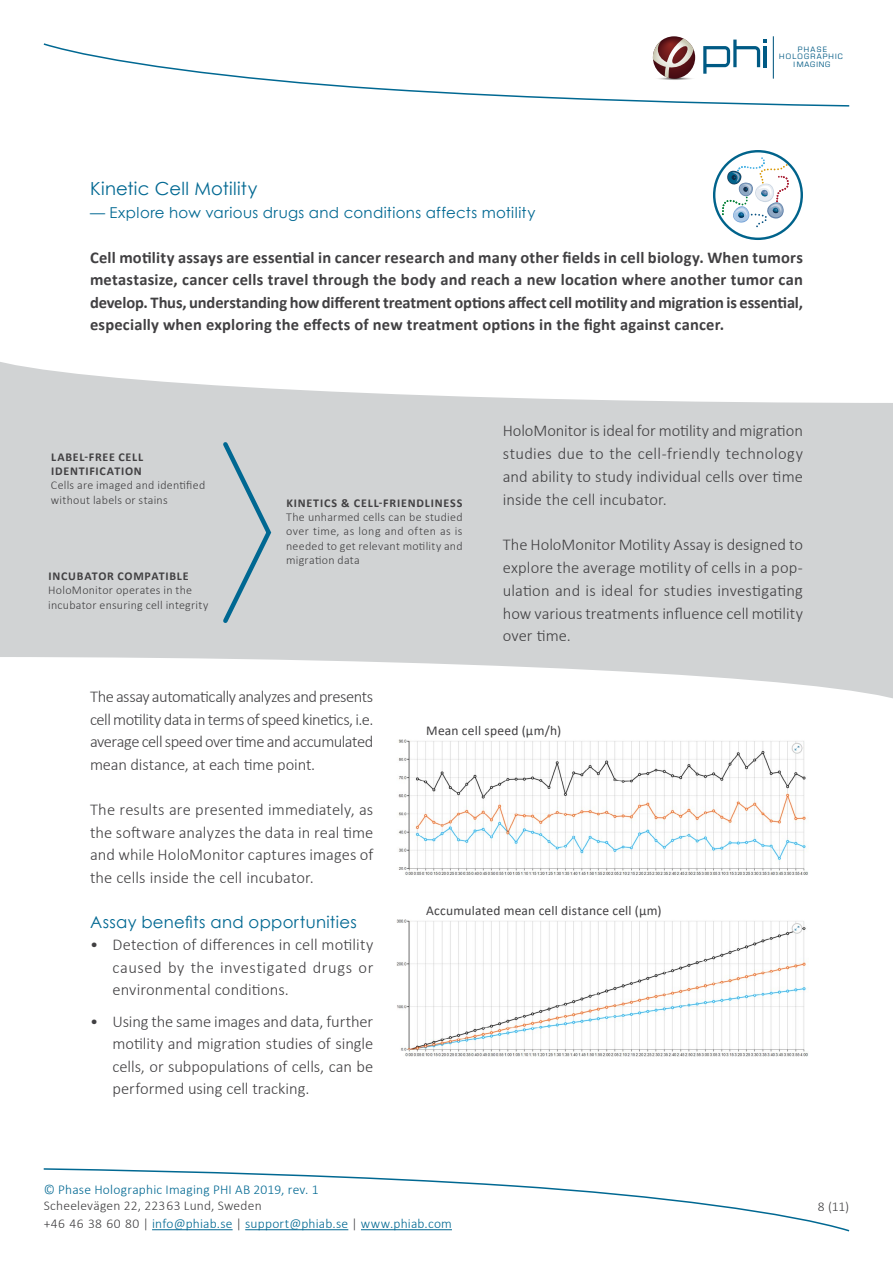
<style>
.page{position:relative;width:893px;height:1263px;background:#fff}
.page>*{position:absolute;margin:0;border:0;box-sizing:border-box;transform-origin:0 0}
.t1{font:18px "Century Gothic";letter-spacing:.015em;color:#006892}
.t2{font:300 16.5px/22.5px "Calibri";letter-spacing:.005em;color:#414042;text-align:justify}
.t3{font:700 16.5px/22.5px "Calibri";letter-spacing:.01em;color:#414042;text-align:justify}
.t4{font:16.5px "Century Gothic";letter-spacing:.015em;color:#006892}
.t5{font:15px "Century Gothic";letter-spacing:.025em;color:#006892}
.t6{font:300 13.5px/18px "Calibri";letter-spacing:.015em;color:#414042}
.t7{font:13.5px "Calibri";letter-spacing:.015em;color:#414042}
.t8{font:300 13.5px "Calibri";letter-spacing:.015em;color:#006892}
.t9{font:300 12px/14.4px "Calibri";letter-spacing:.02em;color:#414042}
.t10{font:700 12px/14.4px "Calibri";letter-spacing:.065em;color:#414042}
.t11{font:8.1px/7.8px "Eurostile";letter-spacing:.15em;color:#005a84;text-align:center}
.s1{color:#006892}
</style>
<div class="page">
<svg style="left:43px;top:42px;width:807px;height:65px"></svg>
<svg style="left:703px;top:40px;width:64px;height:34px"></svg>
<svg style="left:653px;top:36px;width:42px;height:43px"></svg>
<svg style="left:652px;top:39px;width:45px;height:42px"></svg>
<hr style="left:773px;top:36px;width:1px;height:43px;background:#005a84">
<svg style="left:43px;top:1168px;width:807px;height:64px"></svg>
<hr style="left:152px;top:1229px;width:81px;height:1px;background:#006892">
<hr style="left:245px;top:1229px;width:103px;height:1px;background:#006892">
<hr style="left:361px;top:1229px;width:91px;height:1px;background:#006892">
<svg style="left:0;top:362px;width:893px;height:337px;fill:#d1d3d4"></svg>
<svg style="left:713px;top:150px;width:90px;height:90px"></svg>
<div style="left:715px;top:152px;width:85px;height:86px;background:#fff;border-radius:50%"></div>
<svg style="left:722px;top:157px;width:67px;height:70px"></svg>
<svg style="left:219px;top:438px;width:55px;height:189px;background:#bec9ce"></svg>
<img style="left:398px;top:739px;width:410px;height:136px">
<img style="left:396px;top:920px;width:412px;height:137px">
<p class="t11" style="left:779px;top:45px;width:65px">PHASE<br>HOLOGRAPHIC<br>IMAGING</p>
<p class="t1" style="left:90px;top:176px;width:169px">Kinetic Cell Motility</p>
<p class="t5" style="left:90px;top:202px;width:447px">— Explore how various drugs and conditions affects motility</p>
<p class="t3" style="left:90px;top:246px;width:714px">Cell motility assays are essential in cancer research and many other fields in cell biology. When tumors metastasize, cancer cells travel through the body and reach a new location where another tumor can develop. Thus, understanding how different treatment options affect cell motility and migration is essential, especially when exploring the effects of new treatment options in the fight against cancer.</p>
<p class="t10" style="left:51px;top:449px;width:93px">LABEL-FREE CELL<br>IDENTIFICATION</p>
<p class="t9" style="left:51px;top:478px;width:156px">Cells are imaged and identified without labels or stains</p>
<p class="t10" style="left:49px;top:569px;width:142px">INCUBATOR COMPATIBLE</p>
<p class="t9" style="left:48px;top:583px;width:162px">HoloMonitor operates in the incubator ensuring cell integrity</p>
<p class="t10" style="left:286px;top:495px;width:177px">KINETICS &amp; CELL-FRIENDLINESS</p>
<p class="t9" style="left:286px;top:510px;width:178px;text-align:justify">The unharmed cells can be studied over time, as long and often as is needed to get relevant motility and migration data</p>
<p class="t2" style="left:503px;top:419px;width:302px">HoloMonitor is ideal for motility and migration studies due to the cell-friendly technology and ability to study individual cells over time inside the cell incubator.</p>
<p class="t2" style="left:503px;top:533px;width:302px">The HoloMonitor Motility Assay is designed to explore the average motility of cells in a pop&shy;ulation and is ideal for studies investigating how various treatments influence cell motility over time.</p>
<p class="t2" style="left:90px;top:685px;width:285px">The assay automatically analyzes and presents cell motility data in terms of speed kinetics, i.e. average cell speed over time and accumulated mean distance, at each time point.</p>
<p class="t2" style="left:90px;top:798px;width:285px">The results are presented immediately, as the software analyzes the data in real time and while HoloMonitor captures images of the cells inside the cell incubator.</p>
<p class="t4" style="left:90px;top:910px;width:268px">Assay benefits and opportunities</p>
<p class="t2" style="left:113px;top:933px;width:262px;text-indent:-23px">• Detection of differences in cell motility caused by the investigated drugs or environmental conditions.</p>
<p class="t2" style="left:113px;top:1010px;width:262px;text-indent:-23px">• Using the same images and data, further motility and migration studies of single cells, or subpopulations of cells, can be performed using cell tracking.</p>
<p class="t7" style="left:426px;top:721px;width:136px">Mean cell speed (µm/h)</p>
<p class="t7" style="left:426px;top:901px;width:237px">Accumulated mean cell distance cell (µm)</p>
<p class="t8" style="left:44px;top:1181px;width:276px">© Phase Holographic Imaging PHI AB 2019, rev. 1</p>
<p class="t6" style="left:44px;top:1196px;width:410px">Scheelevägen 22, 223 63 Lund, Sweden<br>+46 46 38 60 80 | <span class="s1">info@phiab.se</span> | <span class="s1">support@phiab.se</span> | <span class="s1">www.phiab.com</span></p>
<p class="t6" style="left:818px;top:1197px;width:33px">8 (11)</p>
</div>
